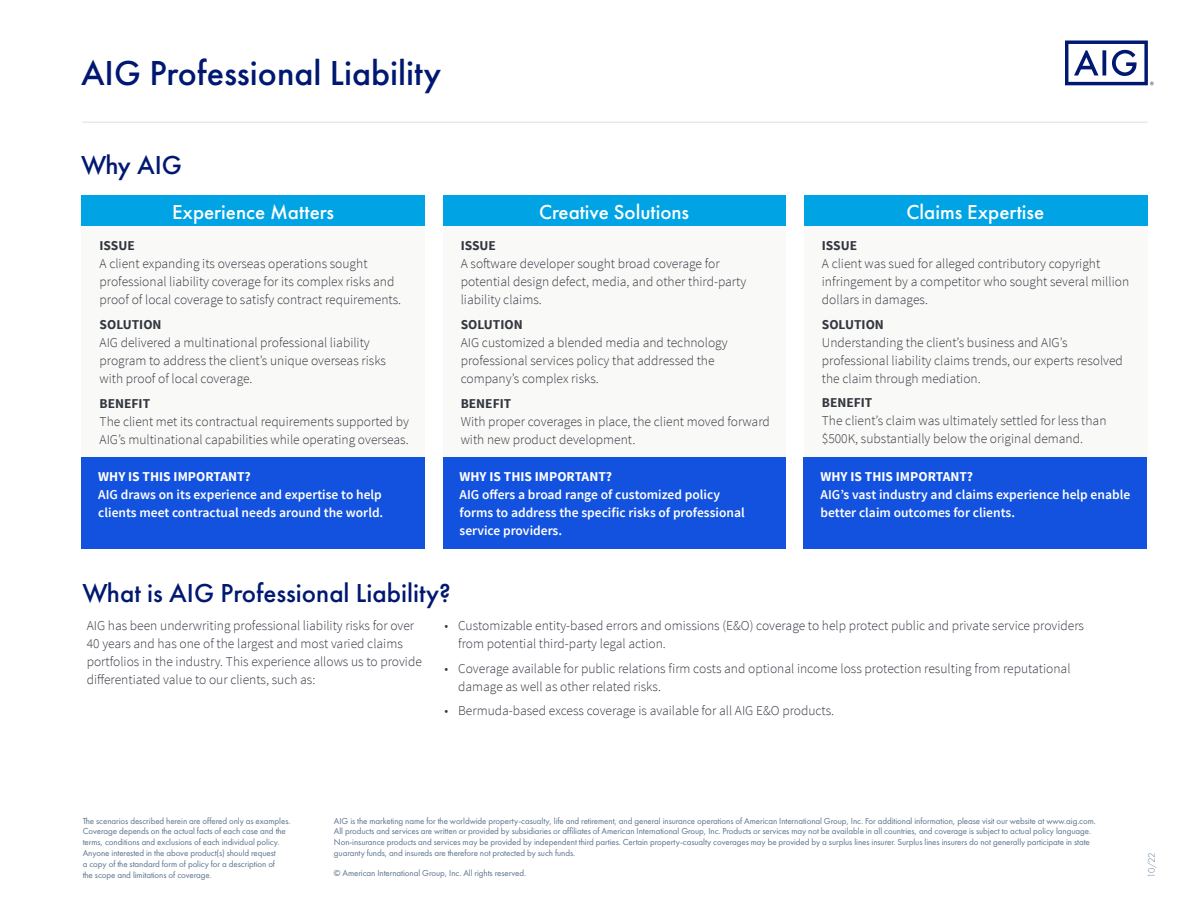
<style>
.page{position:relative;width:1188px;height:918px;background:#fff}
.page>*{position:absolute;margin:0;border:0;box-sizing:border-box;transform-origin:0 0}
.t1{font:500 36px "Futura PT";color:#001871}
.t2{font:500 27px "Futura PT";color:#001871}
.t3{font:500 21px "Futura PT";color:#fff}
.t4{font:300 13.5px/18px "Source Sans Pro";color:#343741}
.t5{font:600 13.5px/18px "Source Sans Pro";color:#fff}
.t6{font:300 9.75px "Futura PT";color:#5d738d}
.t7{font:9px/10.8px "Futura PT";letter-spacing:-.01em;color:#5d738d}
.s1{font-weight:700}
</style>
<div class="page">
<div style="left:81px;top:195px;width:1067px;height:31px;background:#00a4e4"></div>
<div style="left:81px;top:226px;width:1067px;height:232px;background:#f9f9f7"></div>
<div style="left:81px;top:458px;width:344px;height:91px;background:#1352de"></div>
<div style="left:442px;top:458px;width:344px;height:91px;background:#1352de"></div>
<hr style="left:82px;top:122px;width:1066px;height:1px;background:#ebe9e5">
<div style="left:425px;top:195px;width:17px;height:359px;background:#fff"></div>
<div style="left:786px;top:195px;width:17px;height:359px;background:#fff"></div>
<svg style="left:1065px;top:40px;width:89px;height:45px"></svg>
<div style="left:803px;top:458px;width:344px;height:91px;background:#1352de"></div>
<h1 class="t1" style="left:81px;top:52px;width:362px">AIG Professional Liability</h1>
<h2 class="t2" style="left:81px;top:148px;width:103px">Why AIG</h2>
<h3 class="t3" style="left:172px;top:199px;width:163px">Experience Matters</h3>
<p class="t4" style="left:100px;top:237px;width:303px"><span class="s1">ISSUE<br></span>A client expanding its overseas operations sought professional liability coverage for its complex risks and proof of local coverage to satisfy contract requirements.</p>
<p class="t4" style="left:100px;top:315px;width:288px"><span class="s1">SOLUTION<br></span>AIG delivered a multinational professional liability program to address the client’s unique overseas risks with proof of local coverage.</p>
<p class="t4" style="left:100px;top:394px;width:311px"><span class="s1">BENEFIT<br></span>The client met its contractual requirements supported by<br>AIG’s multinational capabilities while operating overseas.</p>
<p class="t5" style="left:98px;top:468px;width:287px"><span class="s1">WHY IS THIS IMPORTANT?<br></span>AIG draws on its experience and expertise to help clients meet contractual needs around the world.</p>
<h3 class="t3" style="left:539px;top:199px;width:151px">Creative Solutions</h3>
<p class="t4" style="left:461px;top:237px;width:287px"><span class="s1">ISSUE<br></span>A software developer sought broad coverage for potential design defect, media, and other third-party liability claims.</p>
<p class="t4" style="left:461px;top:315px;width:269px"><span class="s1">SOLUTION<br></span>AIG customized a blended media and technology professional services policy that addressed the company’s complex risks.</p>
<p class="t4" style="left:461px;top:394px;width:311px"><span class="s1">BENEFIT<br></span>With proper coverages in place, the client moved forward with new product development.</p>
<p class="t5" style="left:460px;top:468px;width:287px"><span class="s1">WHY IS THIS IMPORTANT?<br></span>AIG offers a broad range of customized policy forms to address the specific risks of professional service providers.</p>
<h3 class="t3" style="left:907px;top:199px;width:139px">Claims Expertise</h3>
<p class="t4" style="left:822px;top:237px;width:309px"><span class="s1">ISSUE<br></span>A client was sued for alleged contributory copyright infringement by a competitor who sought several million dollars in damages.</p>
<p class="t4" style="left:822px;top:315px;width:303px"><span class="s1">SOLUTION<br></span>Understanding the client’s business and AIG’s professional liability claims trends, our experts resolved the claim through mediation.</p>
<p class="t4" style="left:822px;top:394px;width:286px"><span class="s1">BENEFIT<br></span>The client’s claim was ultimately settled for less than $500K, substantially below the original demand.</p>
<p class="t5" style="left:821px;top:468px;width:311px"><span class="s1">WHY IS THIS IMPORTANT?<br></span>AIG’s vast industry and claims experience help enable better claim outcomes for clients.</p>
<h2 class="t2" style="left:82px;top:577px;width:370px">What is AIG Professional Liability?</h2>
<p class="t4" style="left:87px;top:617px;width:337px">AIG has been underwriting professional liability risks for over 40 years and has one of the largest and most varied claims portfolios in the industry. This experience allows us to provide differentiated value to our clients, such as:</p>
<p class="t4" style="left:458px;top:617px;width:627px;text-indent:-14px">• Customizable entity-based errors and omissions (E&amp;O) coverage to help protect public and private service providers from potential third-party legal action.</p>
<p class="t4" style="left:458px;top:659px;width:614px;text-indent:-14px">• Coverage available for public relations firm costs and optional income loss protection resulting from reputational damage as well as other related risks.</p>
<p class="t4" style="left:445px;top:702px;width:391px">• Bermuda-based excess coverage is available for all AIG E&amp;O products.</p>
<p class="t7" style="left:83px;top:815px;width:209px">The scenarios described herein are offered only as examples.</p>
<p class="t7" style="left:334px;top:815px;width:764px">AIG is the marketing name for the worldwide property-casualty, life and retirement, and general insurance operations of American International Group, Inc. For additional information, please visit our website at www.aig.com.</p>
<p class="t7" style="left:83px;top:826px;width:205px">Coverage depends on the actual facts of each case and the</p>
<p class="t7" style="left:334px;top:826px;width:759px">All products and services are written or provided by subsidiaries or affliates of American International Group, Inc. Products or services may not be available in all countries, and coverage is subject to actual policy language.</p>
<p class="t7" style="left:83px;top:837px;width:198px">terms, conditions and exclusions of each individual policy.</p>
<p class="t7" style="left:334px;top:837px;width:757px">Non-insurance products and services may be provided by independent third parties. Certain property-casualty coverages may be provided by a surplus lines insurer. Surplus lines insurers do not generally participate in state</p>
<p class="t7" style="left:83px;top:847px;width:195px">Anyone interested in the above product(s) should request</p>
<p class="t7" style="left:334px;top:847px;width:243px">guaranty funds, and insureds are therefore not protected by such funds.</p>
<p class="t7" style="left:83px;top:858px;width:194px">a copy of the standard form of policy for a description of the scope and limitations of coverage.</p>
<p class="t7" style="left:334px;top:868px;width:194px">© American International Group, Inc. All rights reserved.</p>
<p class="t6" style="left:1146px;top:878px;width:26px;rotate:-90deg">10/22</p>
</div>
